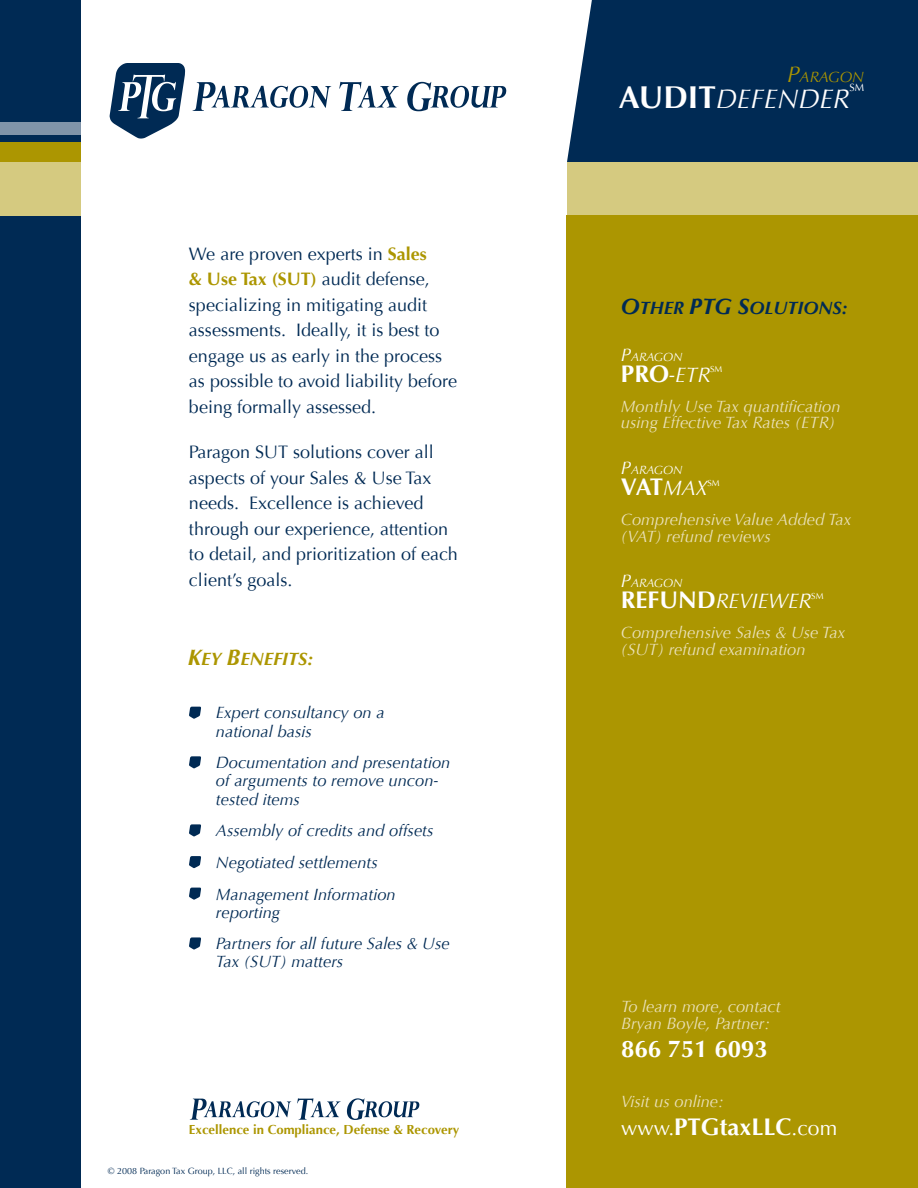
<style>
.page{position:relative;width:918px;height:1188px;background:#fff}
.page>*{position:absolute;margin:0;border:0;box-sizing:border-box;transform-origin:0 0}
.t1{font:italic 27px "Optima";color:#fff}
.t2{font:700 24px "Optima";color:#fff}
.t3{font:italic 21px "Optima";color:#fff}
.t4{font:18px/25.5px "Optima";color:#002a54}
.t5{font:italic 700 18px "Optima";color:#002a54}
.t6{font:italic 700 18px "Optima";color:#ac9601}
.PTG_bullets_plain{font:italic 16.5px/18.1px "Optima";color:#002a54}
.t7{font:italic 16.5px/16.5px "Optima";color:#eae1b9}
.t8{font:italic 15px "Optima";color:#ac9601}
.t9{font:700 13.05px "Optima";color:#ac9601}
.t10{font:italic 12px "Optima";color:#fff}
.t11{font:10.5px "Optima";color:#fff}
.t12{font:9px "Optima";color:#002a54}
.t13{font:8.7px "Optima";color:#fff}
.s1{font-weight:700;color:#ac9601}
.s2{font-size:22.5px}
.s3{font-weight:700;font-style:normal;font-size:31.5px}
.s4{font-size:18px}
.s5{font-weight:700;font-style:normal;font-size:24px}
.s6{font-weight:400;font-style:italic;font-size:21px}
.s7{font-weight:400;font-size:21px}
</style>
<div class="page">
<div style="left:0;top:0;width:81px;height:122px;background:#002a54"></div>
<div style="left:0;top:122px;width:81px;height:13px;background:#8094a9"></div>
<div style="left:567px;top:216px;width:351px;height:972px;background:#ac9601"></div>
<div style="left:567px;top:162px;width:351px;height:54px;background:#d5ca80"></div>
<div style="left:0;top:142px;width:81px;height:20px;background:#ac9601"></div>
<svg style="left:193px;top:82px;width:138px;height:29px"></svg>
<svg style="left:339px;top:82px;width:60px;height:29px"></svg>
<svg style="left:407px;top:82px;width:99px;height:29px"></svg>
<svg style="left:110px;top:63px;width:75px;height:76px"></svg>
<svg style="left:190px;top:1099px;width:101px;height:21px"></svg>
<svg style="left:297px;top:1098px;width:44px;height:22px"></svg>
<svg style="left:347px;top:1098px;width:72px;height:22px"></svg>
<div style="left:0;top:216px;width:81px;height:972px;background:#002a54"></div>
<div style="left:0;top:162px;width:81px;height:54px;background:#d5ca80"></div>
<div style="left:0;top:135px;width:81px;height:7px;background:#002a54"></div>
<div style="left:567px;top:0;width:351px;height:162px;background:#002a54"></div>
<svg style="left:189px;top:707px;width:12px;height:12px"></svg>
<svg style="left:189px;top:756px;width:12px;height:12px"></svg>
<svg style="left:189px;top:824px;width:12px;height:12px"></svg>
<svg style="left:189px;top:856px;width:12px;height:12px"></svg>
<svg style="left:189px;top:888px;width:12px;height:12px"></svg>
<svg style="left:189px;top:937px;width:12px;height:13px"></svg>
<p class="t4" style="left:189px;top:241px;width:270px">We are proven experts in <span class="s1">Sales<br>&amp; Use Tax (SUT)</span> audit defense, specializing in mitigating audit assessments. Ideally, it is best to engage us as early in the process as possible to avoid liability before being formally assessed.</p>
<p class="t4" style="left:189px;top:440px;width:270px">Paragon SUT solutions cover all aspects of your Sales &amp; Use Tax needs. Excellence is achieved through our experience, attention to detail, and prioritization of each client’s goals.</p>
<p class="t6" style="left:187px;top:648px;width:127px"><span class="s2">K</span>EY <span class="s2">B</span>ENEFITS:</p>
<p class="PTG_bullets_plain" style="left:216px;top:704px;width:170px">Expert consultancy on a national basis</p>
<p class="PTG_bullets_plain" style="left:216px;top:754px;width:236px">Documentation and presentation of arguments to remove uncon&shy;tested items</p>
<p class="PTG_bullets_plain" style="left:216px;top:822px;width:219px">Assembly of credits and offsets</p>
<p class="PTG_bullets_plain" style="left:216px;top:853px;width:163px">Negotiated settlements</p>
<p class="PTG_bullets_plain" style="left:216px;top:885px;width:181px">Management Information reporting</p>
<p class="PTG_bullets_plain" style="left:216px;top:935px;width:235px">Partners for all future Sales &amp; Use<br>Tax (SUT) matters</p>
<p class="t9" style="left:189px;top:1122px;width:272px">Excellence in Compliance, Defense &amp; Recovery</p>
<p class="t12" style="left:108px;top:1166px;width:202px">© 2008 Paragon Tax Group, LLC, all rights reserved.</p>
<p class="t8" style="left:787px;top:68px;width:78px"><span class="s2">P</span>ARAGON</p>
<p class="t1" style="left:619px;top:83px;width:232px"><span class="s3">AUDIT</span>DEFENDER</p>
<p class="t11" style="left:849px;top:82px;width:16px">SM</p>
<p class="t5" style="left:621px;top:297px;width:228px"><span class="s2">O</span>THER <span class="s2">PTG S</span>OLUTIONS:</p>
<p class="t10" style="left:621px;top:350px;width:63px"><span class="s4">P</span>ARAGON</p>
<p class="t3" style="left:621px;top:362px;width:91px"><span class="s5">PRO</span>-ETR</p>
<p class="t13" style="left:710px;top:364px;width:14px">SM</p>
<p class="t7" style="left:621px;top:398px;width:221px">Monthly Use Tax quantification using Effective Tax Rates (ETR)</p>
<p class="t10" style="left:621px;top:463px;width:63px"><span class="s4">P</span>ARAGON</p>
<p class="t2" style="left:621px;top:473px;width:88px">VAT<span class="s6">MAX</span></p>
<p class="t13" style="left:708px;top:478px;width:14px">SM</p>
<p class="t7" style="left:621px;top:511px;width:232px">Comprehensive Value Added Tax (VAT) refund reviews</p>
<p class="t10" style="left:621px;top:576px;width:63px"><span class="s4">P</span>ARAGON</p>
<p class="t3" style="left:621px;top:589px;width:192px"><span class="s5">REFUND</span>REVIEWER</p>
<p class="t13" style="left:811px;top:591px;width:14px">SM</p>
<p class="t7" style="left:621px;top:625px;width:226px">Comprehensive Sales &amp; Use Tax (SUT) refund examination</p>
<p class="t7" style="left:621px;top:999px;width:161px">To learn more, contact<br>Bryan Boyle, Partner:</p>
<p class="t2" style="left:621px;top:1035px;width:148px">866 751 6093</p>
<p class="t7" style="left:621px;top:1093px;width:104px">Visit us online:</p>
<p class="t2" style="left:621px;top:1113px;width:218px"><span class="s7">www.</span>PTGtaxLLC<span class="s7">.com</span></p>
</div>
